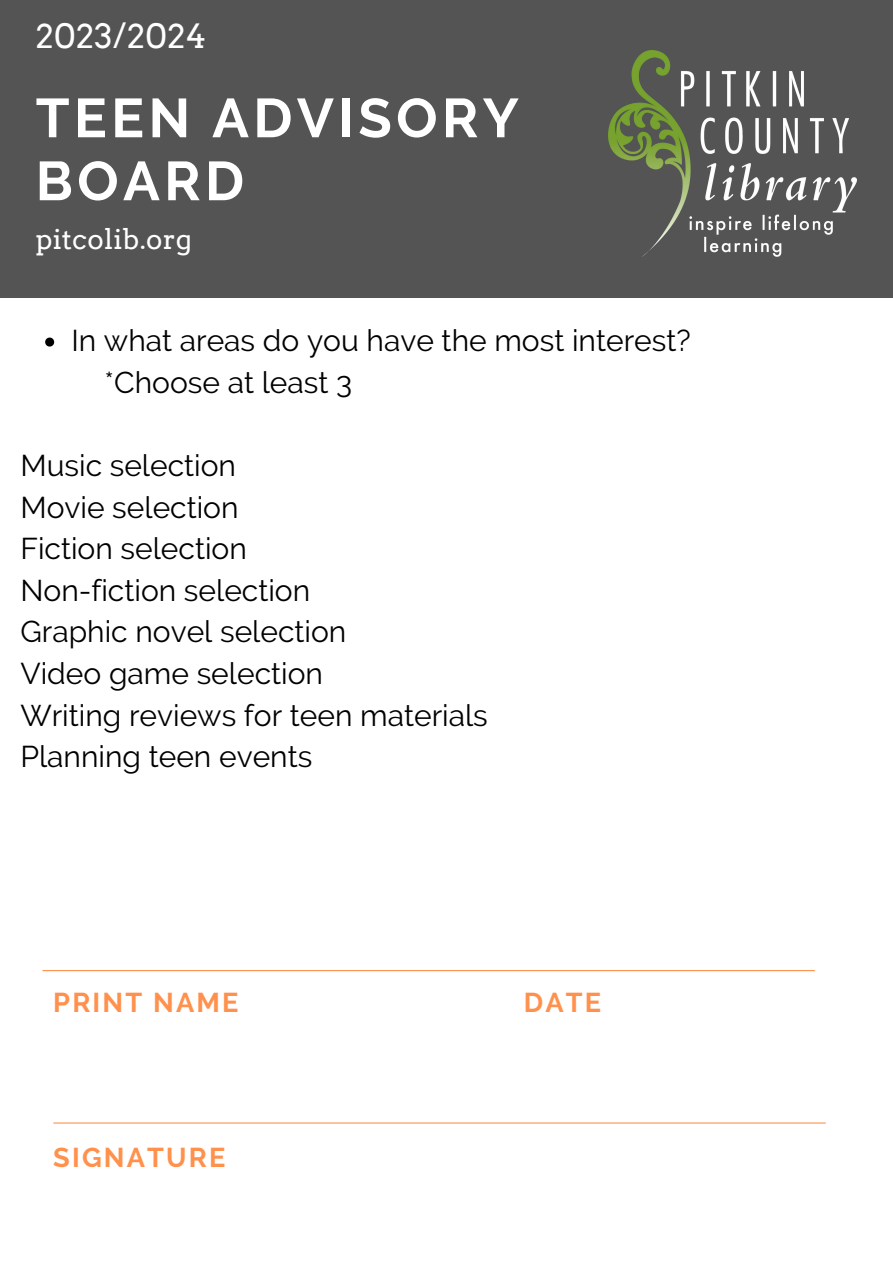
<style>
.page{position:relative;width:893px;height:1264px;background:#fff}
.page>*{position:absolute;margin:0;border:0;box-sizing:border-box;transform-origin:0 0}
.t1{font:700 54.75px/63px "Raleway";letter-spacing:.08em;color:#fff}
.t2{font:33.45px "Arvo";letter-spacing:.01em;color:#fff}
.t3{font:30px "Raleway";color:#000}
.t4{font:27.45px "Arvo";letter-spacing:.01em;color:#fff}
.t5{font:700 27.15px "Raleway";letter-spacing:.08em;color:#ff914d}
</style>
<div class="page">
<div style="left:0;top:0;width:892px;height:297px;background:#545454"></div>
<svg style="left:45px;top:337px;width:9px;height:9px"></svg>
<hr style="left:54px;top:1122px;width:771px;height:1px;background:#ff914d">
<hr style="left:43px;top:970px;width:771px;height:1px;background:#ff914d">
<img style="left:608px;top:50px;width:248px;height:207px">
<p class="t2" style="left:36px;top:16px;width:172px">2023/2024</p>
<p class="t1" style="left:36px;top:86px;width:484px">TEEN ADVISORY<br>BOARD</p>
<p class="t4" style="left:36px;top:222px;width:158px">pitcolib.org</p>
<p class="t3" style="left:71px;top:323px;width:620px">In what areas do you have the most interest?</p>
<p class="t3" style="left:104px;top:364px;width:249px">*Choose at least 3</p>
<p class="t3" style="left:20px;top:447px;width:217px">Music selection</p>
<p class="t3" style="left:20px;top:489px;width:220px">Movie selection</p>
<p class="t3" style="left:20px;top:531px;width:228px">Fiction selection</p>
<p class="t3" style="left:20px;top:572px;width:291px">Non-fiction selection</p>
<p class="t3" style="left:20px;top:614px;width:327px">Graphic novel selection</p>
<p class="t3" style="left:20px;top:655px;width:304px">Video game selection</p>
<p class="t3" style="left:20px;top:697px;width:469px">Writing reviews for teen materials</p>
<p class="t3" style="left:20px;top:739px;width:293px">Planning teen events</p>
<p class="t5" style="left:53px;top:986px;width:187px">PRINT NAME</p>
<p class="t5" style="left:523px;top:986px;width:79px">DATE</p>
<p class="t5" style="left:53px;top:1141px;width:174px">SIGNATURE</p>
</div>
